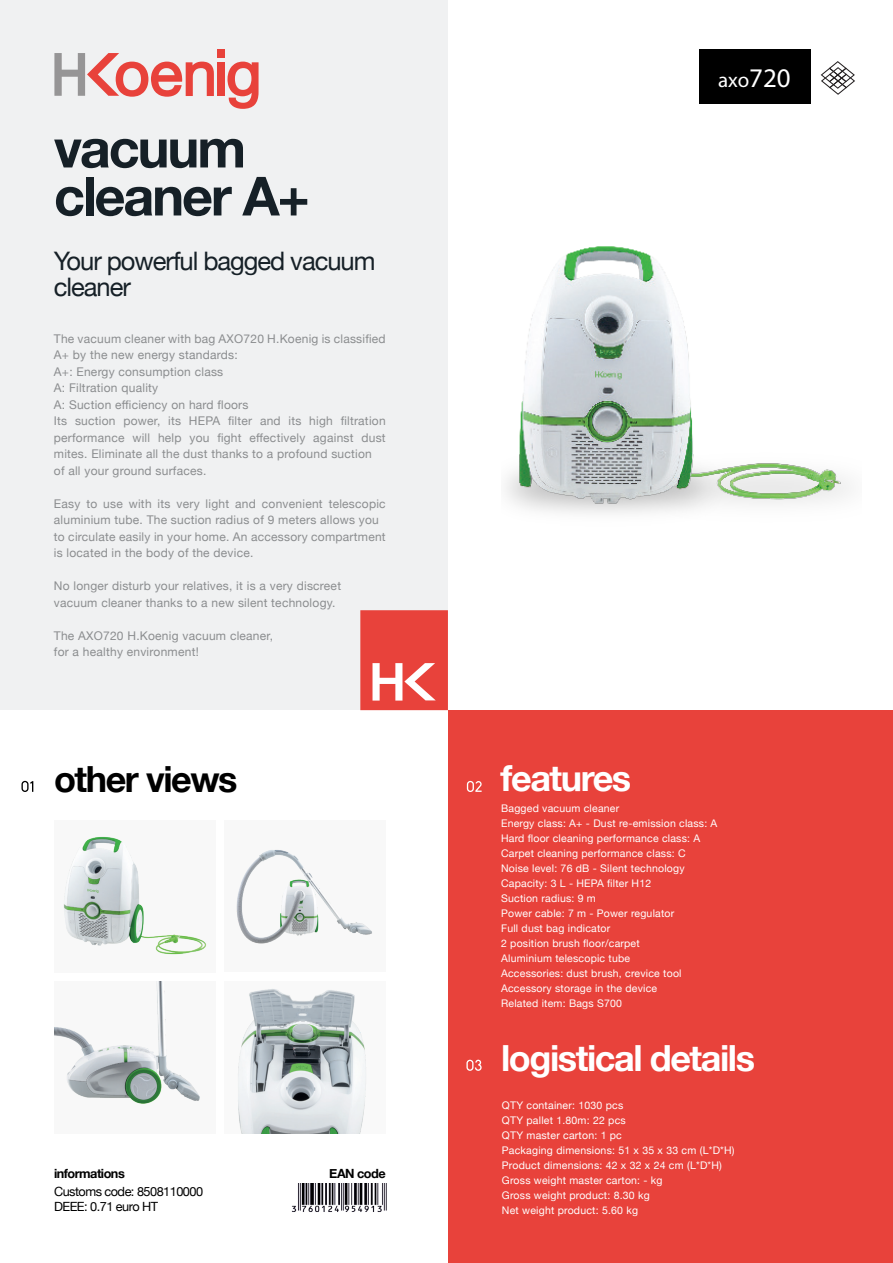
<style>
.page{position:relative;width:893px;height:1263px;background:#fff}
.page>*{position:absolute;margin:0;border:0;box-sizing:border-box;transform-origin:0 0}
.t1{font:700 54px/48px "Helvetica Neue";letter-spacing:-.04em;color:#162027}
.t2{font:700 36px "Helvetica Neue";letter-spacing:-.04em;color:#fff}
.t3{font:700 36px "Helvetica Neue";letter-spacing:-.04em;color:#000}
.t4{font:25.5px/25.5px "Helvetica Neue";letter-spacing:-.04em;color:#162027}
.t5{font:21px "Myriad Pro";color:#fff}
.t6{font:12.75px/18px "Helvetica Neue";letter-spacing:-.04em;color:#000}
.t7{font:700 12.75px "Helvetica Neue";letter-spacing:-.04em;color:#000}
.t8{font:12px/16.5px "Helvetica Neue";letter-spacing:.02em;color:#8b8d8f}
.t9{font:10.5px "Helvetica Neue";letter-spacing:.02em;color:#fff}
.s1{font-weight:700}
.s2{font-size:27px}
</style>
<div class="page">
<div style="left:0;top:0;width:448px;height:710px;background:#f0f1f2"></div>
<div style="left:448px;top:710px;width:445px;height:553px;background:#e8423b"></div>
<svg style="left:360px;top:610px;width:88px;height:100px"></svg>
<div style="left:218px;top:49px;width:7px;height:8px;background:#e8423b"></div>
<div style="left:218px;top:62px;width:7px;height:34px;background:#e8423b"></div>
<svg style="left:54px;top:53px;width:160px;height:44px"></svg>
<svg style="left:227px;top:62px;width:32px;height:47px"></svg>
<svg style="left:21px;top:781px;width:12px;height:11px"></svg>
<svg style="left:466px;top:1060px;width:16px;height:11px"></svg>
<div style="left:699px;top:50px;width:112px;height:54px;background:#000"></div>
<svg style="left:467px;top:781px;width:15px;height:11px"></svg>
<img style="left:291px;top:1184px;width:96px;height:28px">
<img style="left:63px;top:836px;width:144px;height:119px">
<div style="left:224px;top:821px;width:162px;height:151px;background:#f8f8f8"></div>
<img style="left:236px;top:850px;width:136px;height:94px">
<div style="left:54px;top:982px;width:162px;height:152px;background:#f8f8f8"></div>
<img style="left:54px;top:982px;width:146px;height:122px">
<img style="left:238px;top:988px;width:129px;height:146px">
<img style="left:506px;top:246px;width:343px;height:267px">
<svg style="left:821px;top:61px;width:34px;height:34px"></svg>
<p class="t1" style="left:54px;top:126px;width:257px">vacuum cleaner A+</p>
<p class="t4" style="left:54px;top:250px;width:323px">Your powerful bagged vacuum cleaner</p>
<p class="t8" style="left:54px;top:331px;width:333px">The vacuum cleaner with bag AXO720 H.Koenig is classified A+ by the new energy standards:<br>A+: Energy consumption class<br>A: Filtration quality<br>A: Suction efficiency on hard floors<br>Its suction power, its HEPA filter and its high filtration performance will help you fight effectively against dust mites. Eliminate all the dust thanks to a profound suction<br>of all your ground surfaces.</p>
<p class="t8" style="left:54px;top:496px;width:333px">Easy to use with its very light and convenient telescopic aluminium tube. The suction radius of 9 meters allows you to circulate easily in your home. An accessory compartment is located in the body of the device.</p>
<p class="t8" style="left:54px;top:578px;width:289px">No longer disturb your relatives, it is a very discreet vacuum cleaner thanks to a new silent technology.</p>
<p class="t8" style="left:54px;top:628px;width:221px">The AXO720 H.Koenig vacuum cleaner, for a healthy environment!</p>
<p class="t3" style="left:54px;top:750px;width:185px">other views</p>
<p class="t6" style="left:54px;top:1165px;width:151px"><span class="s1">informations<br></span>Customs code: 8508110000</p>
<p class="t6" style="left:54px;top:1198px;width:106px">DEEE: 0.71 euro HT</p>
<p class="t7" style="left:329px;top:1163px;width:58px">EAN code</p>
<p class="t5" style="left:718px;top:67px;width:74px">axo<span class="s2">720</span></p>
<p class="t2" style="left:501px;top:750px;width:132px">features</p>
<p class="t9" style="left:501px;top:800px;width:120px">Bagged vacuum cleaner</p>
<p class="t9" style="left:501px;top:815px;width:218px">Energy class: A+ - Dust re-emission class: A</p>
<p class="t9" style="left:501px;top:830px;width:201px">Hard floor cleaning performance class: A</p>
<p class="t9" style="left:501px;top:845px;width:186px">Carpet cleaning performance class: C</p>
<p class="t9" style="left:501px;top:860px;width:185px">Noise level: 76 dB - Silent technology</p>
<p class="t9" style="left:501px;top:875px;width:152px">Capacity: 3 L - HEPA filter H12</p>
<p class="t9" style="left:501px;top:890px;width:96px">Suction radius: 9 m</p>
<p class="t9" style="left:501px;top:905px;width:175px">Power cable: 7 m - Power regulator</p>
<p class="t9" style="left:501px;top:920px;width:111px">Full dust bag indicator</p>
<p class="t9" style="left:501px;top:935px;width:140px">2 position brush floor/carpet</p>
<p class="t9" style="left:501px;top:950px;width:131px">Aluminium telescopic tube</p>
<p class="t9" style="left:501px;top:965px;width:182px">Accessories: dust brush, crevice tool</p>
<p class="t9" style="left:501px;top:980px;width:158px">Accessory storage in the device</p>
<p class="t9" style="left:501px;top:995px;width:122px">Related item: Bags S700</p>
<p class="t2" style="left:501px;top:1030px;width:255px">logistical details</p>
<p class="t9" style="left:502px;top:1097px;width:123px">QTY container: 1030 pcs</p>
<p class="t9" style="left:502px;top:1112px;width:125px">QTY pallet 1.80m: 22 pcs</p>
<p class="t9" style="left:502px;top:1127px;width:121px">QTY master carton: 1 pc</p>
<p class="t9" style="left:502px;top:1142px;width:234px">Packaging dimensions: 51 x 35 x 33 cm (L*D*H)</p>
<p class="t9" style="left:502px;top:1157px;width:222px">Product dimensions: 42 x 32 x 24 cm (L*D*H)</p>
<p class="t9" style="left:502px;top:1172px;width:162px">Gross weight master carton: - kg</p>
<p class="t9" style="left:502px;top:1187px;width:149px">Gross weight product: 8.30 kg</p>
<p class="t9" style="left:502px;top:1202px;width:138px">Net weight product: 5.60 kg</p>
</div>
